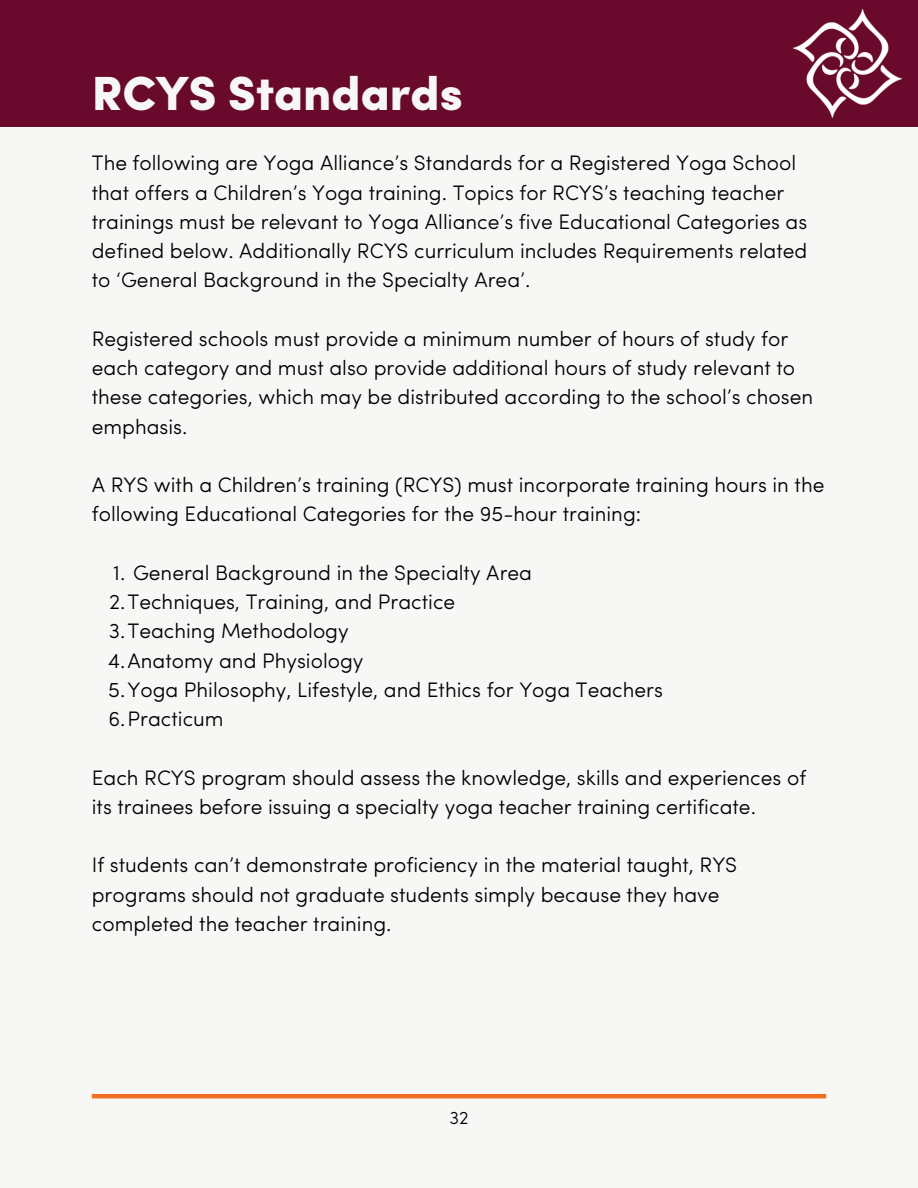
<style>
.page{position:relative;width:918px;height:1188px;background:#f7f7f5}
.page>*{position:absolute;margin:0;border:0;box-sizing:border-box;transform-origin:0 0}
.t1{font:900 48px "Sofia Pro";color:#f7f7f5}
.t2{font:300 21px/29.2px "Sofia Pro";color:#000}
.t3{font:300 18px "Sofia Pro";color:#000}
</style>
<div class="page">
<div style="left:0;top:0;width:918px;height:126px;background:#690a2c"></div>
<hr style="left:92px;top:1094px;width:734px;height:4px;background:#f37021">
<img style="left:793px;top:9px;width:108px;height:108px">
<h1 class="t1" style="left:92px;top:74px;width:373px">RCYS Standards</h1>
<p class="t2" style="left:92px;top:150px;width:717px">The following are Yoga Alliance’s Standards for a Registered Yoga School that offers a Children’s Yoga training. Topics for RCYS’s teaching teacher trainings must be relevant to Yoga Alliance’s five Educational Categories as defined below. Additionally RCYS curriculum includes Requirements related to ‘General Background in the Specialty Area’.</p>
<p class="t2" style="left:92px;top:326px;width:723px">Registered schools must provide a minimum number of hours of study for each category and must also provide additional hours of study relevant to these categories, which may be distributed according to the school’s chosen emphasis.</p>
<p class="t2" style="left:92px;top:472px;width:734px">A RYS with a Children’s training (RCYS) must incorporate training hours in the following Educational Categories for the 95-hour training:</p>
<p class="t2" style="left:113px;top:560px;width:420px">1. General Background in the Specialty Area</p>
<p class="t2" style="left:109px;top:589px;width:348px">2.Techniques, Training, and Practice</p>
<p class="t2" style="left:109px;top:618px;width:241px">3.Teaching Methodology</p>
<p class="t2" style="left:108px;top:648px;width:257px">4.Anatomy and Physiology</p>
<p class="t2" style="left:108px;top:677px;width:556px">5.Yoga Philosophy, Lifestyle, and Ethics for Yoga Teachers</p>
<p class="t2" style="left:108px;top:706px;width:117px">6.Practicum</p>
<p class="t2" style="left:92px;top:765px;width:716px">Each RCYS program should assess the knowledge, skills and experiences of its trainees before issuing a specialty yoga teacher training certificate.</p>
<p class="t2" style="left:92px;top:852px;width:647px">If students can’t demonstrate proficiency in the material taught, RYS programs should not graduate students simply because they have completed the teacher training.</p>
<p class="t3" style="left:449px;top:1111px;width:21px">32</p>
</div>
